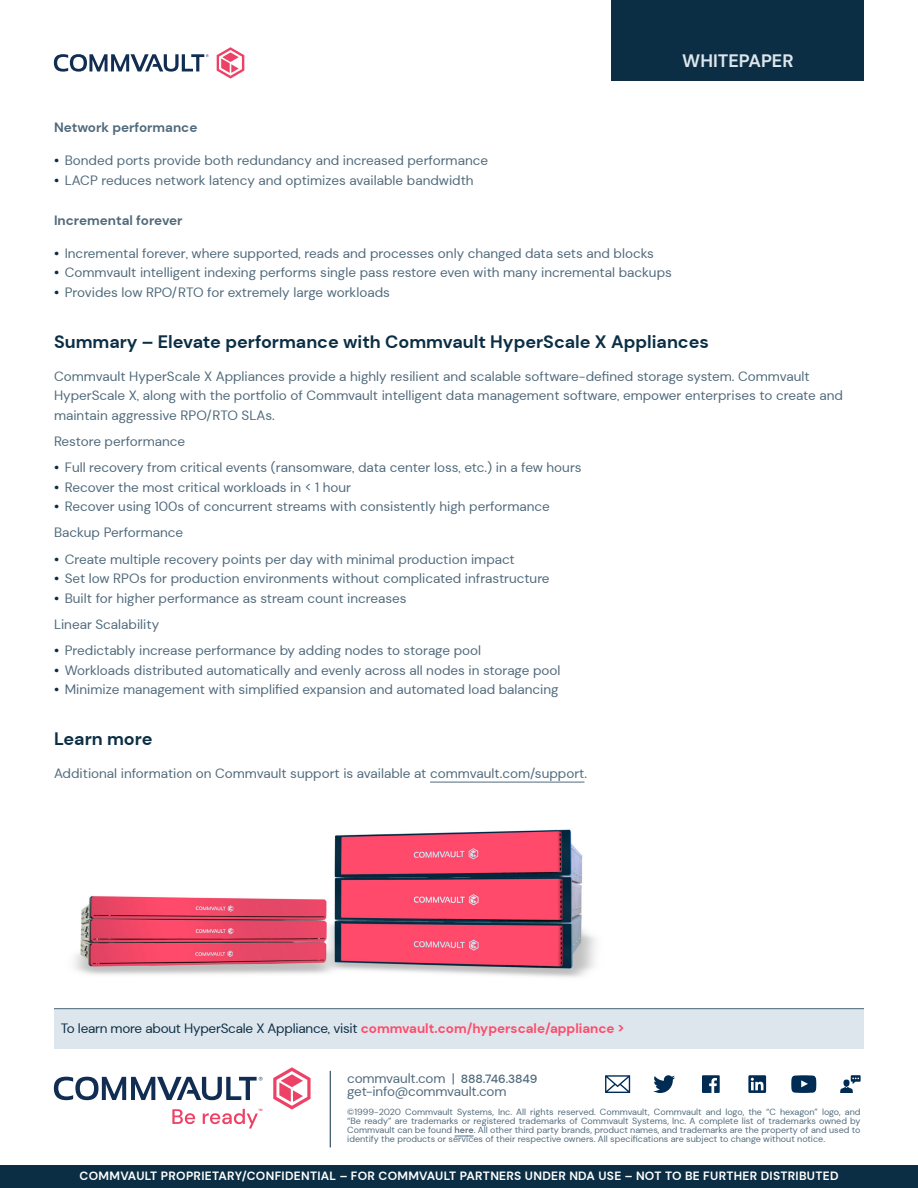
<style>
.page{position:relative;width:918px;height:1188px;background:#fff}
.page>*{position:absolute;margin:0;border:0;box-sizing:border-box;transform-origin:0 0}
.t1{font:700 18px "DM Sans";color:#0b2e44}
.t2{font:700 18px "DM Sans";color:#dde5ed}
.t3{font:13.5px/19.5px "DM Sans";color:#4f697b}
.t4{font:13.5px "DM Sans";letter-spacing:-.02em;color:#0b2e44}
.t5{font:700 13.5px "DM Sans";color:#4f697b}
.t6{font:700 12px "DM Sans";letter-spacing:.025em;color:#fff}
.t7{font:9px/9px "DM Sans";color:#4f697b;text-align:justify}
.s1{font-weight:700;color:#0b2e44}
.s2{font-weight:700;color:#ff4a6a}
.s3{font-weight:500;font-size:12px}
.s4{font-weight:500}
</style>
<div class="page">
<div style="left:612px;top:0;width:252px;height:81px;background:#0b2e44"></div>
<svg style="left:54px;top:54px;width:155px;height:18px"></svg>
<svg style="left:217px;top:47px;width:27px;height:32px"></svg>
<svg style="left:54px;top:1077px;width:209px;height:23px"></svg>
<svg style="left:273px;top:1067px;width:38px;height:43px"></svg>
<svg style="left:172px;top:1109px;width:23px;height:15px"></svg>
<svg style="left:203px;top:1109px;width:59px;height:20px"></svg>
<hr style="left:330px;top:1071px;width:1px;height:76px;background:#0b2e44">
<svg style="left:455px;top:1136px;width:19px;height:1px"></svg>
<svg style="left:653px;top:1075px;width:22px;height:18px"></svg>
<svg style="left:702px;top:1075px;width:18px;height:18px"></svg>
<svg style="left:605px;top:1075px;width:25px;height:18px"></svg>
<svg style="left:840px;top:1075px;width:21px;height:18px"></svg>
<svg style="left:791px;top:1075px;width:25px;height:18px"></svg>
<svg style="left:748px;top:1075px;width:18px;height:18px"></svg>
<div style="left:54px;top:1008px;width:810px;height:41px;background:#dde5ed"></div>
<hr style="left:54px;top:1008px;width:810px;height:1px;background:#4f697b">
<hr style="left:430px;top:782px;width:154px;height:1px;background:#4f697b">
<img style="left:74px;top:829px;width:522px;height:148px">
<div style="left:0;top:1165px;width:918px;height:23px;background:#0b2e44"></div>
<h1 class="t2" style="left:682px;top:50px;width:113px">WHITEPAPER</h1>
<p class="t5" style="left:54px;top:119px;width:145px">Network performance</p>
<p class="t3" style="left:54px;top:151px;width:436px"><span class="s1">•</span> Bonded ports provide both redundancy and increased performance</p>
<p class="t3" style="left:54px;top:170px;width:421px"><span class="s1">•</span> LACP reduces network latency and optimizes available bandwidth</p>
<p class="t5" style="left:54px;top:211px;width:130px">Incremental forever</p>
<p class="t3" style="left:54px;top:243px;width:601px"><span class="s1">•</span> Incremental forever, where supported, reads and processes only changed data sets and blocks</p>
<p class="t3" style="left:54px;top:263px;width:619px"><span class="s1">•</span> Commvault intelligent indexing performs single pass restore even with many incremental backups</p>
<p class="t3" style="left:54px;top:282px;width:337px"><span class="s1">•</span> Provides low RPO/RTO for extremely large workloads</p>
<h1 class="t1" style="left:54px;top:330px;width:656px">Summary – Elevate performance with Commvault HyperScale X Appliances</h1>
<p class="t3" style="left:54px;top:366px;width:790px">Commvault HyperScale X Appliances provide a highly resilient and scalable software-defined storage system. Commvault<br>HyperScale X, along with the portfolio of Commvault intelligent data management software, empower enterprises to create and maintain aggressive RPO/RTO SLAs.</p>
<p class="t3" style="left:54px;top:431px;width:133px">Restore performance</p>
<p class="t3" style="left:54px;top:458px;width:529px"><span class="s1">•</span> Full recovery from critical events (ransomware, data center loss, etc.) in a few hours</p>
<p class="t3" style="left:54px;top:477px;width:299px"><span class="s1">•</span> Recover the most critical workloads in &lt; 1 hour</p>
<p class="t3" style="left:54px;top:493px;width:497px;line-height:26.2px"><span class="s1">•</span> Recover using 100s of concurrent streams with consistently high performance<br>Backup Performance</p>
<p class="t3" style="left:54px;top:549px;width:462px"><span class="s1">•</span> Create multiple recovery points per day with minimal production impact</p>
<p class="t3" style="left:54px;top:569px;width:497px"><span class="s1">•</span> Set low RPOs for production environments without complicated infrastructure</p>
<p class="t3" style="left:54px;top:585px;width:354px;line-height:26.2px"><span class="s1">•</span> Built for higher performance as stream count increases<br>Linear Scalability</p>
<p class="t3" style="left:54px;top:641px;width:429px"><span class="s1">•</span> Predictably increase performance by adding nodes to storage pool</p>
<p class="t3" style="left:54px;top:660px;width:508px"><span class="s1">•</span> Workloads distributed automatically and evenly across all nodes in storage pool</p>
<p class="t3" style="left:54px;top:680px;width:506px"><span class="s1">•</span> Minimize management with simplified expansion and automated load balancing</p>
<h1 class="t1" style="left:54px;top:727px;width:100px">Learn more</h1>
<p class="t3" style="left:54px;top:764px;width:535px">Additional information on Commvault support is available at commvault.com/support.</p>
<p class="t4" style="left:61px;top:1020px;width:565px">To learn more about HyperScale X Appliance, visit <span class="s2">commvault.com/hyperscale/appliance &gt;</span></p>
<p class="t3" style="left:347px;top:1071px;width:192px;line-height:13.5px">commvault.com | <span class="s3">888.746.3849 </span>get-info@commvault.com</p>
<p class="t7" style="left:347px;top:1108px;width:515px">©1999-2020 Commvault Systems, Inc. All rights reserved. Commvault, Commvault and logo, the “C hexagon” logo, and “Be ready” are trademarks or registered trademarks of Commvault Systems, Inc. A complete list of trademarks owned by Commvault can be found <span class="s4">here</span>. All other third party brands, product names, and trademarks are the property of and used to identify the products or services of their respective owners. All specifications are subject to change without notice.</p>
<p class="t6" style="left:80px;top:1168px;width:760px">COMMVAULT PROPRIETARY/CONFIDENTIAL – FOR COMMVAULT PARTNERS UNDER NDA USE – NOT TO BE FURTHER DISTRIBUTED</p>
</div>
